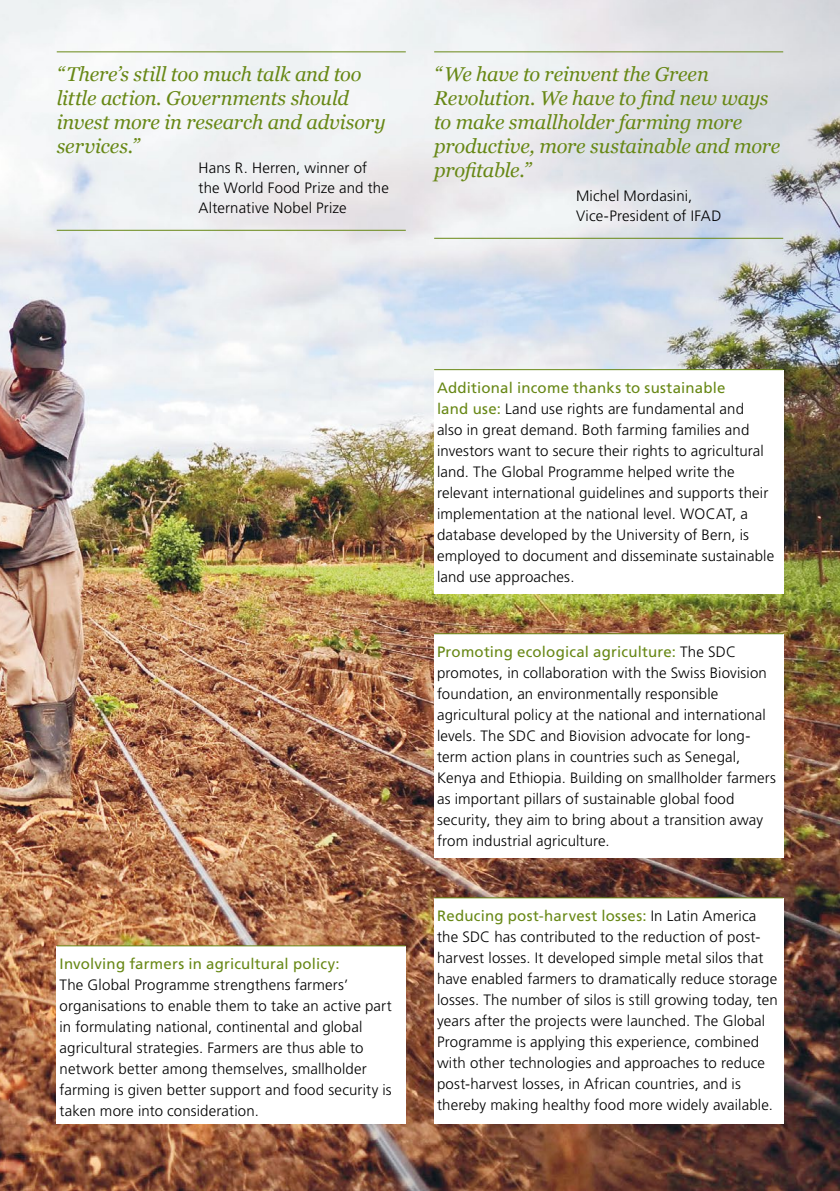
<style>
.page{position:relative;width:840px;height:1191px;background:#fff}
.page>*{position:absolute;margin:0;border:0;box-sizing:border-box;transform-origin:0 0}
.t1{font:italic 20px/24px "Georgia";letter-spacing:-.01em;color:#688816}
.t2{font:300 15px/21px "Frutiger LT Pro";letter-spacing:.01em;color:#000}
.t3{font:15px "Frutiger LT Pro";letter-spacing:.015em;color:#688816}
.s1{font-weight:400;color:#688816}
</style>
<div class="page">
<img style="left:0;top:0;width:839px;height:1191px">
<div style="left:57px;top:945px;width:348px;height:178px;background:#fff"></div>
<hr style="left:57px;top:945px;width:348px;height:1px;background:#688816">
<div style="left:434px;top:634px;width:348px;height:223px;background:#fff"></div>
<hr style="left:434px;top:633px;width:348px;height:1px;background:#688816">
<div style="left:434px;top:898px;width:348px;height:225px;background:#fff"></div>
<hr style="left:434px;top:897px;width:348px;height:1px;background:#688816">
<div style="left:434px;top:370px;width:348px;height:223px;background:#fff"></div>
<hr style="left:434px;top:369px;width:348px;height:1px;background:#688816">
<hr style="left:57px;top:51px;width:348px;height:1px;background:#688816">
<hr style="left:57px;top:230px;width:348px;height:1px;background:#688816">
<hr style="left:434px;top:51px;width:348px;height:1px;background:#688816">
<hr style="left:434px;top:238px;width:348px;height:1px;background:#688816">
<h1 class="t1" style="left:57px;top:61px;width:330px">“There’s still too much talk and too little action. Governments should invest more in research and advisory services.”</h1>
<p class="t2" style="left:198px;top:158px;width:192px;line-height:20px">Hans R. Herren, winner of the World Food Prize and the<br>Alternative Nobel Prize</p>
<h1 class="t1" style="left:434px;top:61px;width:347px">“We have to reinvent the Green<br>Revolution. We have to find new ways to make smallholder farming more productive, more sustainable and more profitable.”</h1>
<p class="t2" style="left:575px;top:186px;width:147px;line-height:20px">Michel Mordasini,<br>Vice-President of IFAD</p>
<p class="t3" style="left:60px;top:955px;width:281px">Involving farmers in agricultural policy:</p>
<p class="t2" style="left:60px;top:974px;width:333px">The Global Programme strengthens farmers’ organisations to enable them to take an active part in formulating national, continental and global agricultural strategies. Farmers are thus able to network better among themselves, smallholder farming is given better support and food security is taken more into consideration.</p>
<p class="t2" style="left:437px;top:377px;width:338px"><span class="s1">Additional income thanks to sustainable<br>land use:</span> Land use rights are fundamental and<br>also in great demand. Both farming families and investors want to secure their rights to agricultural land. The Global Programme helped write the relevant international guidelines and supports their implementation at the national level. WOCAT, a database developed by the University of Bern, is employed to document and disseminate sustainable land use approaches.</p>
<p class="t2" style="left:437px;top:641px;width:340px"><span class="s1">Promoting ecological agriculture:</span> The SDC promotes, in collaboration with the Swiss Biovision foundation, an environmentally responsible agricultural policy at the national and international levels. The SDC and Biovision advocate for long&shy;term action plans in countries such as Senegal, Kenya and Ethiopia. Building on smallholder farmers as important pillars of sustainable global food security, they aim to bring about a transition away from industrial agriculture.</p>
<p class="t2" style="left:437px;top:905px;width:342px"><span class="s1">Reducing post-harvest losses:</span> In Latin America the SDC has contributed to the reduction of post&shy;harvest losses. It developed simple metal silos that have enabled farmers to dramatically reduce storage losses. The number of silos is still growing today, ten years after the projects were launched. The Global Programme is applying this experience, combined with other technologies and approaches to reduce post-harvest losses, in African countries, and is thereby making healthy food more widely available.</p>
</div>
